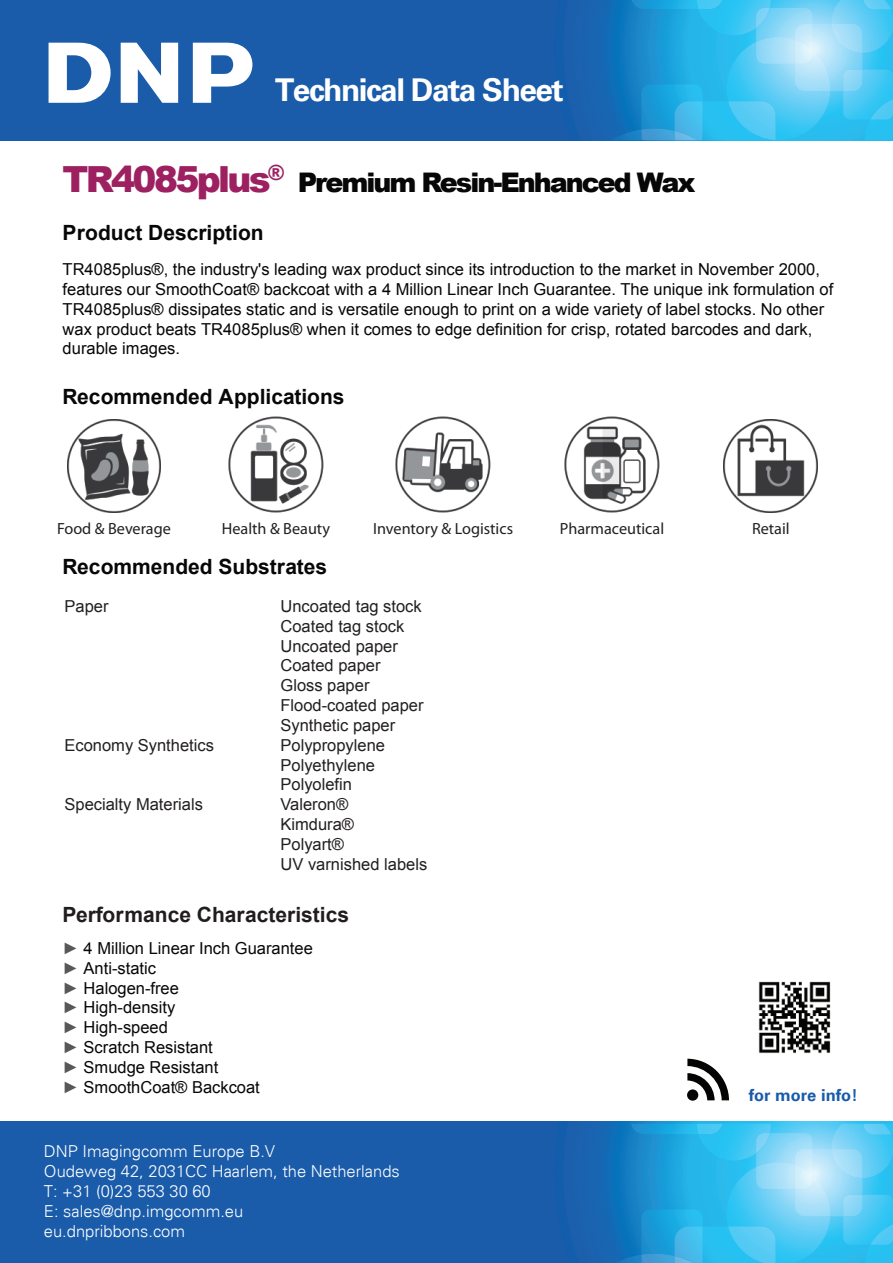
<style>
.page{position:relative;width:893px;height:1263px;background:#fff}
.page>*{position:absolute;margin:0;border:0;box-sizing:border-box;transform-origin:0 0}
.t1{font:900 36px "Arial";letter-spacing:-.075em;color:#9d2061}
.t2{font:700 31.5px "Univers";letter-spacing:-.045em;color:#fff}
.t3{font:900 27px "Arial";letter-spacing:-.075em;color:#060706}
.t4{font:700 21px "Arial";color:#060706}
.t5{font:700 21px "Arial";color:#211d1e}
.t6{font:16.5px/19.8px "Arial";color:#060706}
.t7{font:16.5px/19.8px "Arial";color:#231f20}
.t8{font:300 16.5px/19.8px "Univers";color:#fff}
.t9{font:700 16.5px "Univers";color:#185ba9}
.t10{font:16.2px "Myriad Pro";color:#231f20}
.s1{color:#57585a}
</style>
<div class="page">
<div style="left:0;top:0;width:893px;height:141px;background:#1a5caa"></div>
<svg style="left:611px;top:0;width:282px;height:140px;background:#48bae9"></svg>
<svg style="left:49px;top:43px;width:62px;height:60px"></svg>
<svg style="left:121px;top:43px;width:57px;height:60px"></svg>
<svg style="left:193px;top:43px;width:59px;height:60px"></svg>
<div style="left:0;top:1121px;width:893px;height:142px;background:#1a5caa"></div>
<svg style="left:615px;top:1124px;width:278px;height:139px;background:#49bbea"></svg>
<img style="left:67px;top:419px;width:94px;height:94px">
<img style="left:228px;top:416px;width:96px;height:97px">
<img style="left:395px;top:416px;width:96px;height:97px">
<img style="left:564px;top:416px;width:96px;height:97px">
<img style="left:724px;top:419px;width:94px;height:94px">
<img style="left:758px;top:981px;width:73px;height:73px">
<svg style="left:687px;top:1059px;width:42px;height:41px"></svg>
<h2 class="t2" style="left:275px;top:71px;width:290px">Technical Data Sheet</h2>
<h1 class="t1" style="left:63px;top:153px;width:223px">TR4085plus<sup>®</sup></h1>
<h3 class="t3" style="left:298px;top:163px;width:399px">Premium Resin-Enhanced Wax</h3>
<p class="t4" style="left:63px;top:218px;width:203px">Product Description</p>
<p class="t6" style="left:63px;top:260px;width:772px">TR4085plus®, the industry's leading wax product since its introduction to the market in November 2000, features our SmoothCoat® backcoat with a 4 Million Linear Inch Guarantee. The unique ink formulation of TR4085plus® dissipates static and is versatile enough to print on a wide variety of label stocks. No other wax product beats TR4085plus® when it comes to edge definition for crisp, rotated barcodes and dark, durable images.</p>
<p class="t4" style="left:63px;top:382px;width:283px">Recommended Applications</p>
<p class="t10" style="left:57px;top:519px;width:115px">Food &amp; Beverage</p>
<p class="t10" style="left:222px;top:519px;width:110px">Health &amp; Beauty</p>
<p class="t10" style="left:373px;top:519px;width:141px">Inventory &amp; Logistics</p>
<p class="t10" style="left:560px;top:519px;width:106px">Pharmaceutical</p>
<p class="t10" style="left:752px;top:519px;width:39px">Retail</p>
<p class="t4" style="left:63px;top:552px;width:266px">Recommended Substrates</p>
<p class="t7" style="left:65px;top:596px;width:46px">Paper</p>
<p class="t7" style="left:281px;top:596px;width:145px">Uncoated tag stock<br>Coated tag stock<br>Uncoated paper<br>Coated paper<br>Gloss paper<br>Flood-coated paper<br>Synthetic paper</p>
<p class="t7" style="left:65px;top:735px;width:151px">Economy Synthetics</p>
<p class="t7" style="left:281px;top:735px;width:106px">Polypropylene<br>Polyethylene<br>Polyolefin</p>
<p class="t7" style="left:65px;top:794px;width:140px">Specialty Materials</p>
<p class="t7" style="left:281px;top:794px;width:148px">Valeron®<br>Kimdura®<br>Polyart®<br>UV varnished labels</p>
<p class="t5" style="left:63px;top:900px;width:288px">Performance Characteristics</p>
<p class="t6" style="left:63px;top:938px;width:252px"><span class="s1">►</span> 4 Million Linear Inch Guarantee <span class="s1">►</span> Anti-static<br><span class="s1">►</span> Halogen-free<br><span class="s1">►</span> High-density<br><span class="s1">►</span> High-speed<br><span class="s1">►</span> Scratch Resistant<br><span class="s1">►</span> Smudge Resistant<br><span class="s1">►</span> SmoothCoat® Backcoat</p>
<p class="t8" style="left:44px;top:1142px;width:357px">DNP Imagingcomm Europe B.V<br>Oudeweg 42, 2031CC Haarlem, the Netherlands<br>T: +31 (0)23 553 30 60<br>E: sales@dnp.imgcomm.eu<br>eu.dnpribbons.com</p>
<p class="t9" style="left:749px;top:1085px;width:111px">for more info!</p>
</div>
